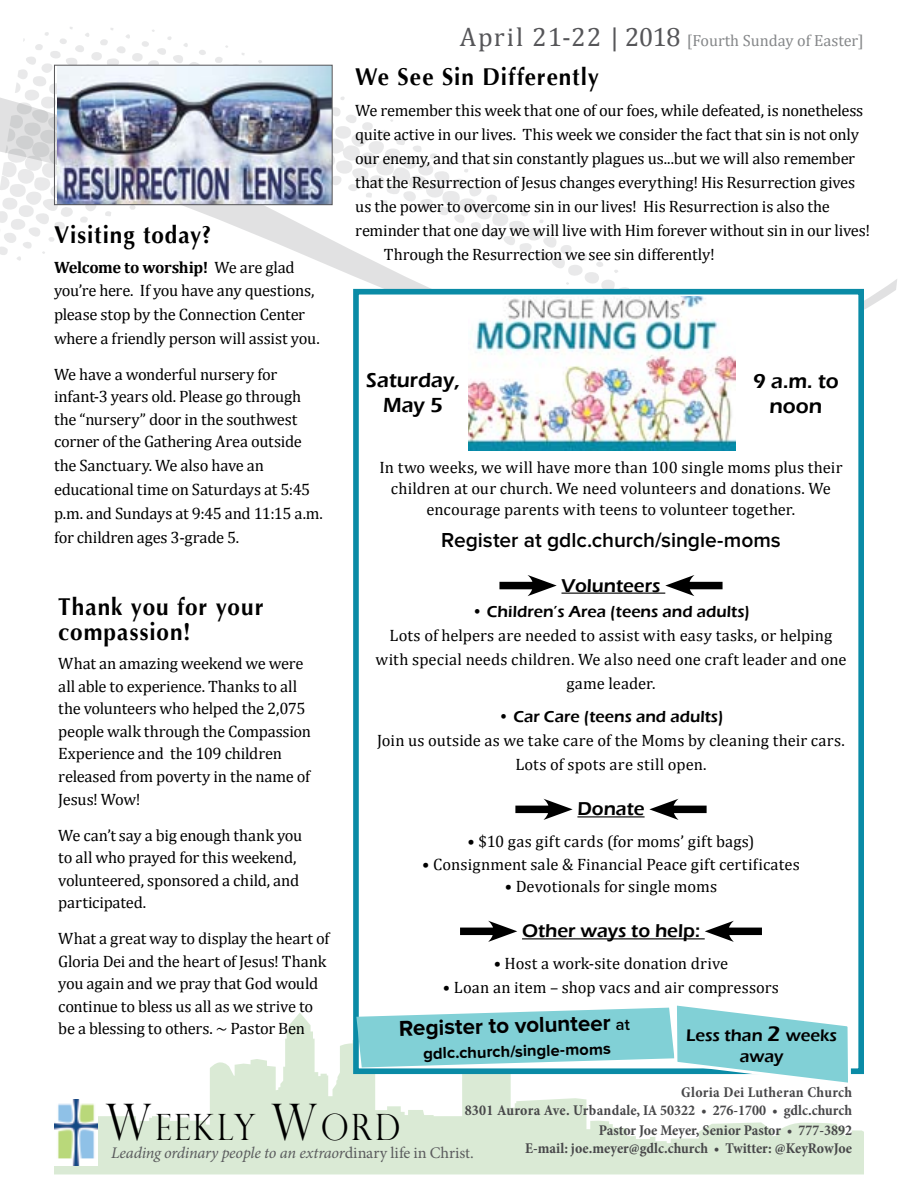
<style>
.page{position:relative;width:918px;height:1188px;background:#fff}
.page>*{position:absolute;margin:0;border:0;box-sizing:border-box;transform-origin:0 0}
.t1{font:300 36.3px "Perpetua Titling";letter-spacing:.07em;color:#000;scale:.9 1}
.t2{font:700 24.3px/25.5px "Optima";letter-spacing:.045em;color:#000;scale:.93 1}
.t3{font:700 22.5px "Proxima Nova";color:#000}
.t4{font:600 21px "Proxima Nova";letter-spacing:-.005em;color:#000}
.t5{font:600 21px/25.2px "Eras ITC";color:#000;text-align:center}
.t6{font:600 19.2px "Eras ITC";color:#000}
.t7{font:600 17.25px/20.7px "Eras ITC";color:#000;text-align:center}
.t8{font:16.5px/22.5px "Cambria";letter-spacing:-.01em;color:#000}
.t9{font:16.5px/24px "Cambria";letter-spacing:.01em;color:#000;text-align:center}
.t10{font:600 16.5px "Eras ITC";color:#000}
.t11{font:16.5px "Cambria";letter-spacing:.015em;color:#000}
.t12{font:700 16.5px "Proxima Nova";color:#000}
.t13{font:italic 16.2px "Minion Pro";letter-spacing:-.015em;color:#5a5b5d}
.t14{font:16.2px "Cambria";color:#858789}
.t15{font:700 condensed 15px/18px "Minion Pro";color:#48484a;text-align:right}
.s1{font-weight:700}
.s2{font-size:26.4px;color:#565659}
.s3{font-size:21.9px}
.s4{font-size:50.4px}
.s5{font-style:normal}
</style>
<div class="page">
<svg style="left:54px;top:1013px;width:810px;height:161px;fill:#daead5"></svg>
<img style="left:54px;top:1100px;width:44px;height:65px">
<svg style="left:0;top:37px;width:897px;height:273px"></svg>
<img style="left:57px;top:67px;width:274px;height:136px">
<div style="left:54px;top:65px;width:279px;height:140px;border:1px solid #565659"></div>
<div style="left:353px;top:289px;width:511px;height:785px;background:#fff;border:6px solid #0a8ba6"></div>
<img style="left:469px;top:297px;width:267px;height:153px">
<hr style="left:561px;top:593px;width:104px;height:1px;background:#000">
<hr style="left:577px;top:816px;width:68px;height:1px;background:#000">
<hr style="left:522px;top:938px;width:183px;height:1px;background:#000">
<div style="left:499px;top:582px;width:41px;height:7px;background:#000"></div>
<svg style="left:527px;top:575px;width:30px;height:21px"></svg>
<div style="left:682px;top:582px;width:41px;height:7px;background:#000"></div>
<svg style="left:665px;top:575px;width:30px;height:21px"></svg>
<div style="left:515px;top:806px;width:41px;height:7px;background:#000"></div>
<svg style="left:543px;top:799px;width:30px;height:21px"></svg>
<div style="left:666px;top:806px;width:41px;height:7px;background:#000"></div>
<svg style="left:649px;top:799px;width:30px;height:21px"></svg>
<div style="left:460px;top:928px;width:40px;height:7px;background:#000"></div>
<svg style="left:488px;top:921px;width:29px;height:21px"></svg>
<div style="left:722px;top:928px;width:40px;height:7px;background:#000"></div>
<svg style="left:705px;top:921px;width:29px;height:21px"></svg>
<svg style="left:356px;top:1001px;width:497px;height:87px"></svg>
<h2 class="t2" style="left:54px;top:222px;width:171px">Visiting today?</h2>
<p class="t8" style="left:54px;top:256px;width:262px"><span class="s1">Welcome to worship!</span> We are glad you’re here. If you have any questions,</p>
<p class="t8" style="left:54px;top:302px;width:267px;line-height:24px">please stop by the Connection Center where a friendly person will assist you.</p>
<p class="t8" style="left:54px;top:363px;width:249px">We have a wonderful nursery for infant-3 years old. Please go through the “nursery” door in the southwest corner of the Gathering Area outside</p>
<p class="t8" style="left:54px;top:454px;width:270px;line-height:24px">the Sanctuary. We also have an educational time on Saturdays at 5:45 p.m. and Sundays at 9:45 and 11:15 a.m. for children ages 3-grade 5.</p>
<h2 class="t2" style="left:58px;top:594px;width:222px">Thank you for your compassion!</h2>
<p class="t8" style="left:58px;top:653px;width:254px">What an amazing weekend we were all able to experience. Thanks to all the volunteers who helped the 2,075 people walk through the Compassion<br>Experience and the 109 children released from poverty in the name of<br>Jesus! Wow!</p>
<p class="t8" style="left:58px;top:824px;width:245px">We can’t say a big enough thank you to all who prayed for this weekend, volunteered, sponsored a child, and participated.</p>
<p class="t8" style="left:58px;top:927px;width:273px">What a great way to display the heart of Gloria Dei and the heart of Jesus! Thank you again and we pray that God would continue to bless us all as we strive to be a blessing to others. ~ Pastor Ben</p>
<p class="t14" style="left:460px;top:31px;width:406px"><span class="s2">April 21-22 | 2018</span> [Fourth Sunday of Easter]</p>
<h2 class="t2" style="left:355px;top:65px;width:264px">We See Sin Differently</h2>
<p class="t8" style="left:355px;top:99px;width:510px">We remember this week that one of our foes, while defeated, is nonetheless</p>
<p class="t8" style="left:355px;top:123px;width:505px">quite active in our lives. This week we consider the fact that sin is not only</p>
<p class="t8" style="left:355px;top:147px;width:501px">our enemy, and that sin constantly plagues us...but we will also remember</p>
<p class="t8" style="left:355px;top:171px;width:501px">that the Resurrection of Jesus changes everything! His Resurrection gives</p>
<p class="t8" style="left:355px;top:195px;width:476px">us the power to overcome sin in our lives! His Resurrection is also the</p>
<p class="t8" style="left:355px;top:219px;width:516px">reminder that one day we will live with Him forever without sin in our lives!</p>
<p class="t8" style="left:384px;top:243px;width:333px">Through the Resurrection we see sin differently!</p>
<p class="t5" style="left:366px;top:368px;width:95px">Saturday,<br>May 5</p>
<p class="t5" style="left:753px;top:369px;width:87px">9 a.m. to noon</p>
<p class="t8" style="left:379px;top:457px;width:465px;line-height:21px;text-align:center">In two weeks, we will have more than 100 single moms plus their children at our church. We need volunteers and donations. We encourage parents with teens to volunteer together.</p>
<p class="t4" style="left:441px;top:530px;width:341px">Register at gdlc.church/single-moms</p>
<p class="t6" style="left:561px;top:574px;width:101px">Volunteers</p>
<p class="t10" style="left:472px;top:602px;width:280px">• Children’s Area (teens and adults)</p>
<p class="t9" style="left:375px;top:624px;width:473px">Lots of helpers are needed to assist with easy tasks, or helping with special needs children. We also need one craft leader and one game leader.</p>
<p class="t10" style="left:498px;top:707px;width:227px">• Car Care (teens and adults)</p>
<p class="t9" style="left:377px;top:729px;width:469px">Join us outside as we take care of the Moms by cleaning their cars.<br>Lots of spots are still open.</p>
<p class="t6" style="left:577px;top:798px;width:69px">Donate</p>
<p class="t11" style="left:468px;top:832px;width:288px">• $10 gas gift cards (for moms’ gift bags)</p>
<p class="t9" style="left:422px;top:852px;width:379px">• Consignment sale &amp; Financial Peace gift certificates</p>
<p class="t8" style="left:505px;top:875px;width:214px">• Devotionals for single moms</p>
<p class="t6" style="left:522px;top:920px;width:179px">Other ways to help:</p>
<p class="t8" style="left:494px;top:952px;width:236px">• Host a work-site donation drive</p>
<p class="t8" style="left:443px;top:976px;width:338px">• Loan an item – shop vacs and air compressors</p>
<p class="t7" style="left:686px;top:1025px;width:152px">Less than <span class="s3">2</span> weeks away</p>
<h3 class="t3" style="left:398px;top:1016px;width:214px;rotate:-2deg">Register to volunteer</h3>
<p class="t12" style="left:423px;top:1043px;width:189px;rotate:-1deg">gdlc.church/single-moms</p>
<p class="t15" style="left:465px;top:1084px;width:389px">Gloria Dei Lutheran Church<br>8301 Aurora Ave. Urbandale, IA 50322 • 276-1700 • gdlc.church</p>
<p class="t15" style="left:525px;top:1121px;width:328px">Pastor Joe Meyer, Senior Pastor • 777-3892<br>E-mail: joe.meyer@gdlc.church • Twitter: @KeyRowJoe</p>
<h1 class="t1" style="left:106px;top:1105px;width:329px"><span class="s4">W</span>EEKLY <span class="s4">W</span>ORD</h1>
<p class="t13" style="left:111px;top:1142px;width:364px">Leading ordinary people to an extraor<span class="s5">dinary life in Christ.</span></p>
</div>
